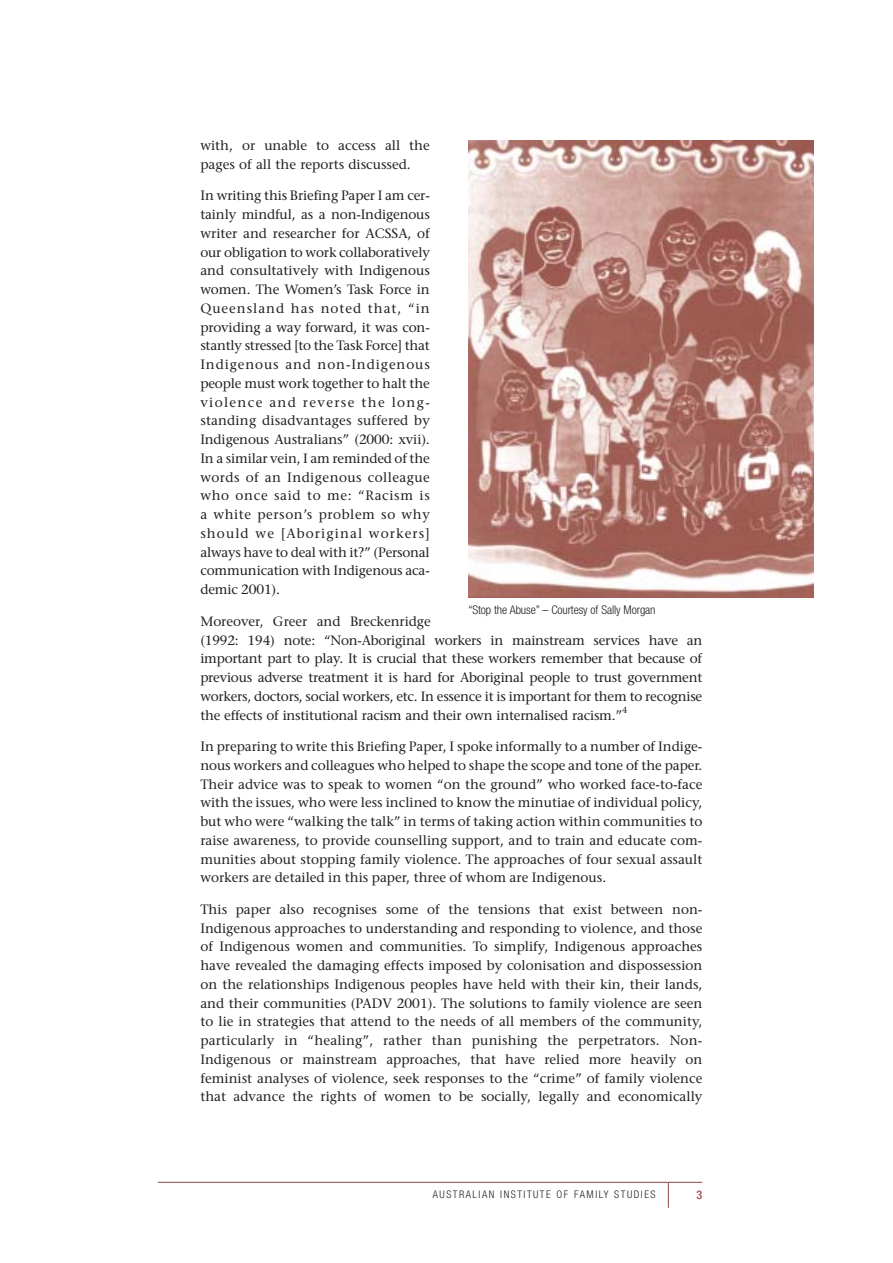
<style>
.page{position:relative;width:893px;height:1263px;background:#fff}
.page>*{position:absolute;margin:0;border:0;box-sizing:border-box;transform-origin:0 0}
.t1{font:13.5px/18.8px "Stone Serif";letter-spacing:-.015em;color:#231f1f;text-align:justify}
.t2{font:300 condensed 12px "Helvetica Neue";letter-spacing:-.01em;color:#231f1f}
.t3{font:500 condensed 12px "Helvetica Neue";color:#934a41}
.t4{font:300 condensed 10.5px "Helvetica Neue";letter-spacing:.145em;color:#231f1f}
.t5{font:9px "Stone Serif";color:#231f1f}
</style>
<div class="page">
<hr style="left:158px;top:1182px;width:544px;height:1px;background:#934a41">
<svg style="left:668px;top:1182px;width:1px;height:26px"></svg>
<img style="left:468px;top:140px;width:345px;height:458px">
<p class="t1" style="left:200px;top:138px;width:231px">with, or unable to access all the pages of all the reports discussed.</p>
<p class="t1" style="left:200px;top:188px;width:231px">In writing this Briefing Paper I am cer&shy;tainly mindful, as a non-Indigenous writer and researcher for ACSSA, of our obligation to work collaboratively and consultatively with Indigenous women. The Women’s Task Force in Queensland has noted that, “in providing a way forward, it was con&shy;stantly stressed [to the Task Force] that Indigenous and non-Indigenous people must work together to halt the violence and reverse the long&shy;standing disadvantages suffered by Indigenous Australians” (2000: xvii).<br>In a similar vein, I am reminded of the words of an Indigenous colleague who once said to me: “Racism is a white person’s problem so why should we [Aboriginal workers] always have to deal with it?” (Personal communication with Indigenous aca&shy;demic 2001).</p>
<p class="t1" style="left:200px;top:613px;width:503px;text-align:left">Moreover, Greer and Breckenridge<br>(1992: 194) note: “Non-Aboriginal workers in mainstream services have an important part to play. It is crucial that these workers remember that because of previous adverse treatment it is hard for Aboriginal people to trust government workers, doctors, social workers, etc. In essence it is important for them to recognise the effects of institutional racism and their own internalised racism.”</p>
<p class="t2" style="left:468px;top:606px;width:189px">“Stop the Abuse” – Courtesy of Sally Morgan</p>
<p class="t5" style="left:622px;top:706px;width:7px">4</p>
<p class="t1" style="left:200px;top:738px;width:503px">In preparing to write this Briefing Paper, I spoke informally to a number of Indige&shy;nous workers and colleagues who helped to shape the scope and tone of the paper.<br>Their advice was to speak to women “on the ground” who worked face-to-face with the issues, who were less inclined to know the minutiae of individual policy, but who were “walking the talk” in terms of taking action within communities to raise awareness, to provide counselling support, and to train and educate com&shy;munities about stopping family violence. The approaches of four sexual assault workers are detailed in this paper, three of whom are Indigenous.</p>
<p class="t1" style="left:200px;top:901px;width:503px">This paper also recognises some of the tensions that exist between non-Indigenous approaches to understanding and responding to violence, and those of Indigenous women and communities. To simplify, Indigenous approaches have revealed the damaging effects imposed by colonisation and dispossession on the relationships Indigenous peoples have held with their kin, their lands, and their communities (PADV 2001). The solutions to family violence are seen to lie in strategies that attend to the needs of all members of the community, particularly in “healing”, rather than punishing the perpetrators. Non-Indigenous or mainstream approaches, that have relied more heavily on feminist analyses of violence, seek responses to the “crime” of family violence that advance the rights of women to be socially, legally and economically</p>
<p class="t4" style="left:433px;top:1191px;width:224px">AUSTRALIAN INSTITUTE OF FAMILY STUDIES</p>
<p class="t3" style="left:696px;top:1191px;width:7px">3</p>
</div>
